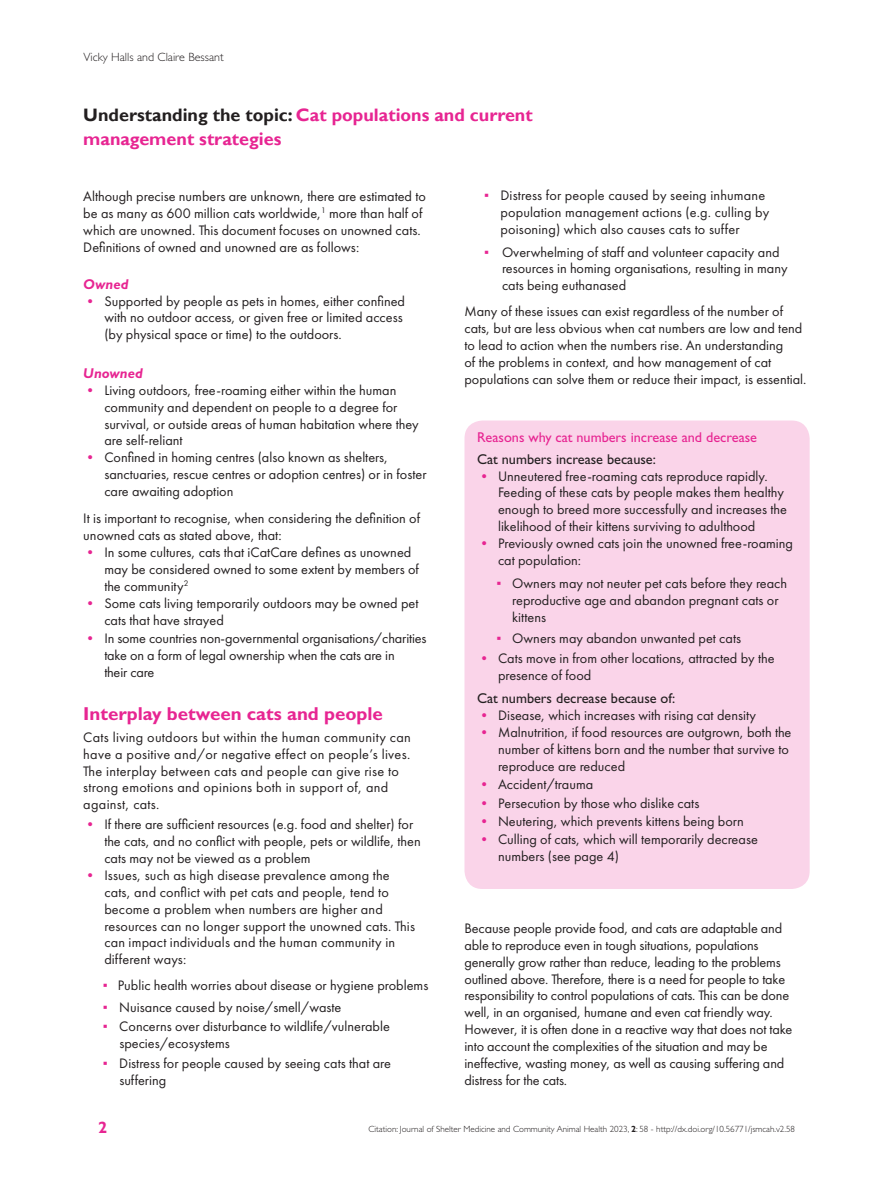
<style>
.page{position:relative;width:893px;height:1191px;background:#fff}
.page>*{position:absolute;margin:0;border:0;box-sizing:border-box;transform-origin:0 0}
.Head_1{font:700 18.75px "Gill Sans Std";color:#e72592}
.AT_T{font:700 18px/24px "Gill Sans";color:#e72592}
.t1{font:700 16.5px "Gill Sans Std";color:#e72592}
.TX{font:14.25px/16.8px "Futura PT";color:#231f20}
.Bullet_list_First{font:14.25px/16.8px "Futura PT";color:#231f20}
.Bullet_list{font:14.25px/16.8px "Futura PT";color:#231f20}
.Bullet_list_Sub{font:14.25px/16.8px "Futura PT";color:#231f20}
.TX-2{font:14.25px/16.8px "Futura PT";letter-spacing:.02em;color:#231f20}
.Bullet_list_First_Su{font:14.25px/16.8px "Futura PT";color:#231f20}
.Bullet_list_last{font:14.25px/16.8px "Futura PT";color:#231f20}
.Bullet_list_last_Sub{font:14.25px/16.8px "Futura PT";color:#231f20}
.ABS_pink_box_2{font:14.25px "Gill Sans Std";color:#231f20}
.ABS_pink_box_1{font:14.25px "Gill Sans Std";color:#e72592}
.ABS_Head{font:italic 700 14.25px "Gill Sans Std";color:#e72592}
.t2{font:300 12px "Gill Sans Std";color:#231f20}
.t3{font:300 9px "Gill Sans Std";color:#231f20}
.s1{color:#231f20}
.s2{color:#e72592}
.s3{font-family:"Times New Roman";color:#e72592}
.s4{font-weight:700}
</style>
<div class="page">
<div style="left:464px;top:420px;width:346px;height:469px;background:#fad4e9;border-radius:18px"></div>
<p class="t2" style="left:83px;top:50px;width:142px">Vicky Halls and Claire Bessant</p>
<p class="AT_T" style="left:83px;top:103px;width:451px"><span class="s1">Understanding the topic:</span> Cat populations and current management strategies</p>
<p class="TX" style="left:83px;top:188px;width:344px">Although precise numbers are unknown, there are estimated to be as many as 600 million cats worldwide,<sup>1</sup> more than half of which are unowned. This document focuses on unowned cats.<br>Definitions of owned and unowned are as follows:</p>
<p class="ABS_Head" style="left:83px;top:276px;width:47px">Owned</p>
<p class="Bullet_list_First" style="left:104px;top:292px;width:302px;text-indent:-21px"><span class="s2">•</span> Supported by people as pets in homes, either confined with no outdoor access, or given free or limited access (by physical space or time) to the outdoors.</p>
<p class="ABS_Head" style="left:83px;top:365px;width:61px">Unowned</p>
<p class="Bullet_list_First" style="left:104px;top:381px;width:316px;text-indent:-21px"><span class="s2">•</span> Living outdoors, free-roaming either within the human community and dependent on people to a degree for survival, or outside areas of human habitation where they are self-reliant</p>
<p class="Bullet_list_last" style="left:104px;top:449px;width:324px;text-indent:-21px"><span class="s2">•</span> Confined in homing centres (also known as shelters, sanctuaries, rescue centres or adoption centres) or in foster care awaiting adoption</p>
<p class="TX" style="left:83px;top:510px;width:338px">It is important to recognise, when considering the definition of unowned cats as stated above, that:</p>
<p class="Bullet_list_First" style="left:104px;top:544px;width:316px;text-indent:-21px"><span class="s2">•</span> In some cultures, cats that iCatCare defines as unowned may be considered owned to some extent by members of the community<sup>2</sup></p>
<p class="Bullet_list" style="left:104px;top:594px;width:316px;text-indent:-21px"><span class="s2">•</span> Some cats living temporarily outdoors may be owned pet cats that have strayed</p>
<p class="Bullet_list" style="left:104px;top:630px;width:324px;text-indent:-21px"><span class="s2">•</span> In some countries non-governmental organisations/charities take on a form of legal ownership when the cats are in<br>their care</p>
<p class="Head_1" style="left:83px;top:703px;width:301px">Interplay between cats and people</p>
<p class="TX-2" style="left:83px;top:728px;width:329px">Cats living outdoors but within the human community can have a positive and/or negative effect on people’s lives.<br>The interplay between cats and people can give rise to strong emotions and opinions both in support of, and against, cats.</p>
<p class="Bullet_list_First" style="left:104px;top:816px;width:318px;text-indent:-21px"><span class="s2">•</span> If there are sufficient resources (e.g. food and shelter) for the cats, and no conflict with people, pets or wildlife, then cats may not be viewed as a problem</p>
<p class="Bullet_list" style="left:104px;top:866px;width:312px;text-indent:-21px"><span class="s2">•</span> Issues, such as high disease prevalence among the cats, and conflict with pet cats and people, tend to become a problem when numbers are higher and resources can no longer support the unowned cats. This can impact individuals and the human community in different ways:</p>
<p class="Bullet_list_First_Su" style="left:103px;top:977px;width:327px"><span class="s3">▪</span> Public health worries about disease or hygiene problems</p>
<p class="Bullet_list_Sub" style="left:103px;top:998px;width:240px"><span class="s3">▪</span> Nuisance caused by noise/smell/waste</p>
<p class="Bullet_list_Sub" style="left:119px;top:1018px;width:272px;text-indent:-16px"><span class="s3">▪</span> Concerns over disturbance to wildlife/vulnerable species/ecosystems</p>
<p class="Bullet_list_Sub" style="left:119px;top:1055px;width:273px;text-indent:-16px"><span class="s3">▪</span> Distress for people caused by seeing cats that are suffering</p>
<p class="Bullet_list_Sub" style="left:500px;top:187px;width:270px;text-indent:-16px"><span class="s3">▪</span> Distress for people caused by seeing inhumane population management actions (e.g. culling by poisoning) which also causes cats to suffer</p>
<p class="Bullet_list_last_Sub" style="left:502px;top:243px;width:287px;text-indent:-18px"><span class="s3">▪</span> Overwhelming of staff and volunteer capacity and resources in homing organisations, resulting in many cats being euthanased</p>
<p class="TX" style="left:464px;top:303px;width:343px">Many of these issues can exist regardless of the number of cats, but are less obvious when cat numbers are low and tend to lead to action when the numbers rise. An understanding<br>of the problems in context, and how management of cat populations can solve them or reduce their impact, is essential.</p>
<p class="ABS_pink_box_1" style="left:477px;top:428px;width:282px">Reasons why cat numbers increase and decrease</p>
<p class="ABS_pink_box_2" style="left:477px;top:451px;width:180px">Cat numbers increase because:</p>
<p class="Bullet_list_First" style="left:498px;top:467px;width:290px;text-indent:-21px"><span class="s2">•</span> Unneutered free-roaming cats reproduce rapidly.<br>Feeding of these cats by people makes them healthy enough to breed more successfully and increases the likelihood of their kittens surviving to adulthood</p>
<p class="Bullet_list" style="left:498px;top:535px;width:297px;text-indent:-21px"><span class="s2">•</span> Previously owned cats join the unowned free-roaming cat population:</p>
<p class="Bullet_list_First_Su" style="left:512px;top:574px;width:276px;text-indent:-16px"><span class="s3">▪</span> Owners may not neuter pet cats before they reach reproductive age and abandon pregnant cats or kittens</p>
<p class="Bullet_list_Sub" style="left:496px;top:630px;width:246px"><span class="s3">▪</span> Owners may abandon unwanted pet cats</p>
<p class="Bullet_list_Sub" style="left:498px;top:649px;width:278px;text-indent:-21px"><span class="s2">•</span> Cats move in from other locations, attracted by the presence of food</p>
<p class="ABS_pink_box_2" style="left:477px;top:690px;width:200px">Cat numbers decrease because of:</p>
<p class="Bullet_list_First" style="left:477px;top:707px;width:280px"><span class="s2">•</span> Disease, which increases with rising cat density</p>
<p class="Bullet_list" style="left:498px;top:724px;width:295px;text-indent:-21px"><span class="s2">•</span> Malnutrition, if food resources are outgrown, both the number of kittens born and the number that survive to reproduce are reduced</p>
<p class="Bullet_list" style="left:477px;top:776px;width:118px"><span class="s2">•</span> Accident/trauma</p>
<p class="Bullet_list" style="left:477px;top:794px;width:224px"><span class="s2">•</span> Persecution by those who dislike cats</p>
<p class="Bullet_list" style="left:477px;top:813px;width:268px"><span class="s2">•</span> Neutering, which prevents kittens being born</p>
<p class="Bullet_list" style="left:498px;top:831px;width:261px;text-indent:-21px"><span class="s2">•</span> Culling of cats, which will temporarily decrease numbers (see page 4)</p>
<p class="TX" style="left:464px;top:919px;width:329px">Because people provide food, and cats are adaptable and able to reproduce even in tough situations, populations generally grow rather than reduce, leading to the problems outlined above. Therefore, there is a need for people to take responsibility to control populations of cats. This can be done well, in an organised, humane and even cat friendly way.<br>However, it is often done in a reactive way that does not take into account the complexities of the situation and may be ineffective, wasting money, as well as causing suffering and distress for the cats.</p>
<p class="t1" style="left:98px;top:1117px;width:11px">2</p>
<p class="t3" style="left:368px;top:1124px;width:428px">Citation: Journal of Shelter Medicine and Community Animal Health 2023, <span class="s4">2</span>: 58 - http://dx.doi.org/10.56771/jsmcah.v2.58</p>
</div>
